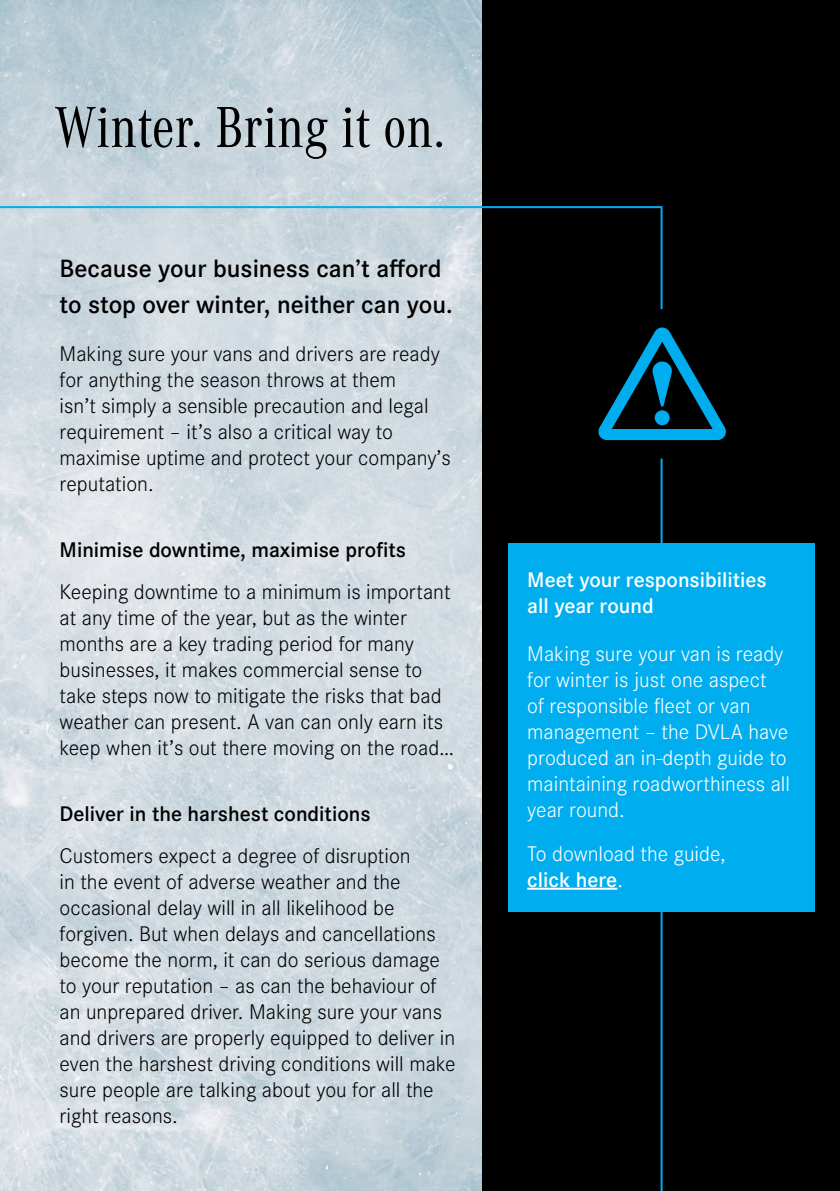
<style>
.page{position:relative;width:840px;height:1191px;background:#fff}
.page>*{position:absolute;margin:0;border:0;box-sizing:border-box;transform-origin:0 0}
.t1{font:60px "Corporate A Con";color:#000}
.t2{font:600 26px/36px "Corporate S";color:#000}
.t3{font:300 22px/26px "Corporate S";color:#000}
.t4{font:300 22px/26px "Corporate S";color:#fff}
.t5{font:600 22px "Corporate S";color:#000}
.t6{font:600 22px/26px "Corporate S";color:#fff}
.s1{font-weight:600}
</style>
<div class="page">
<img style="left:0;top:0;width:482px;height:1191px">
<div style="left:482px;top:0;width:357px;height:1191px;background:#000"></div>
<svg style="left:0;top:205px;width:663px;height:106px"></svg>
<hr style="left:660px;top:458px;width:2px;height:105px;background:#00aeef">
<hr style="left:660px;top:901px;width:2px;height:290px;background:#00aeef">
<div style="left:507px;top:543px;width:307px;height:368px;background:#00aeef"></div>
<hr style="left:527px;top:887px;width:90px;height:2px;background:#fff">
<svg style="left:598px;top:327px;width:128px;height:113px"></svg>
<div style="left:654px;top:410px;width:15px;height:15px;background:#00aeef;border-radius:50%"></div>
<h1 class="t1" style="left:54px;top:89px;width:392px">Winter. Bring it on.</h1>
<p class="t2" style="left:60px;top:250px;width:394px">Because your business can’t afford to stop over winter, neither can you.</p>
<p class="t3" style="left:60px;top:340px;width:392px">Making sure your vans and drivers are ready for anything the season throws at them<br>isn’t simply a sensible precaution and legal requirement – it’s also a critical way to maximise uptime and protect your company’s reputation.</p>
<p class="t5" style="left:60px;top:535px;width:348px">Minimise downtime, maximise profits</p>
<p class="t3" style="left:60px;top:578px;width:396px">Keeping downtime to a minimum is important at any time of the year, but as the winter months are a key trading period for many businesses, it makes commercial sense to take steps now to mitigate the risks that bad weather can present. A van can only earn its keep when it’s out there moving on the road…</p>
<p class="t5" style="left:60px;top:798px;width:312px">Deliver in the harshest conditions</p>
<p class="t3" style="left:60px;top:842px;width:397px">Customers expect a degree of disruption<br>in the event of adverse weather and the occasional delay will in all likelihood be forgiven. But when delays and cancellations become the norm, it can do serious damage to your reputation – as can the behaviour of an unprepared driver. Making sure your vans and drivers are properly equipped to deliver in even the harshest driving conditions will make sure people are talking about you for all the right reasons.</p>
<p class="t6" style="left:527px;top:565px;width:241px">Meet your responsibilities all year round</p>
<p class="t4" style="left:527px;top:640px;width:264px">Making sure your van is ready for winter is just one aspect<br>of responsible fleet or van management – the DVLA have produced an in-depth guide to maintaining roadworthiness all year round.</p>
<p class="t4" style="left:527px;top:839px;width:200px">To download the guide, <span class="s1">click here</span>.</p>
</div>
